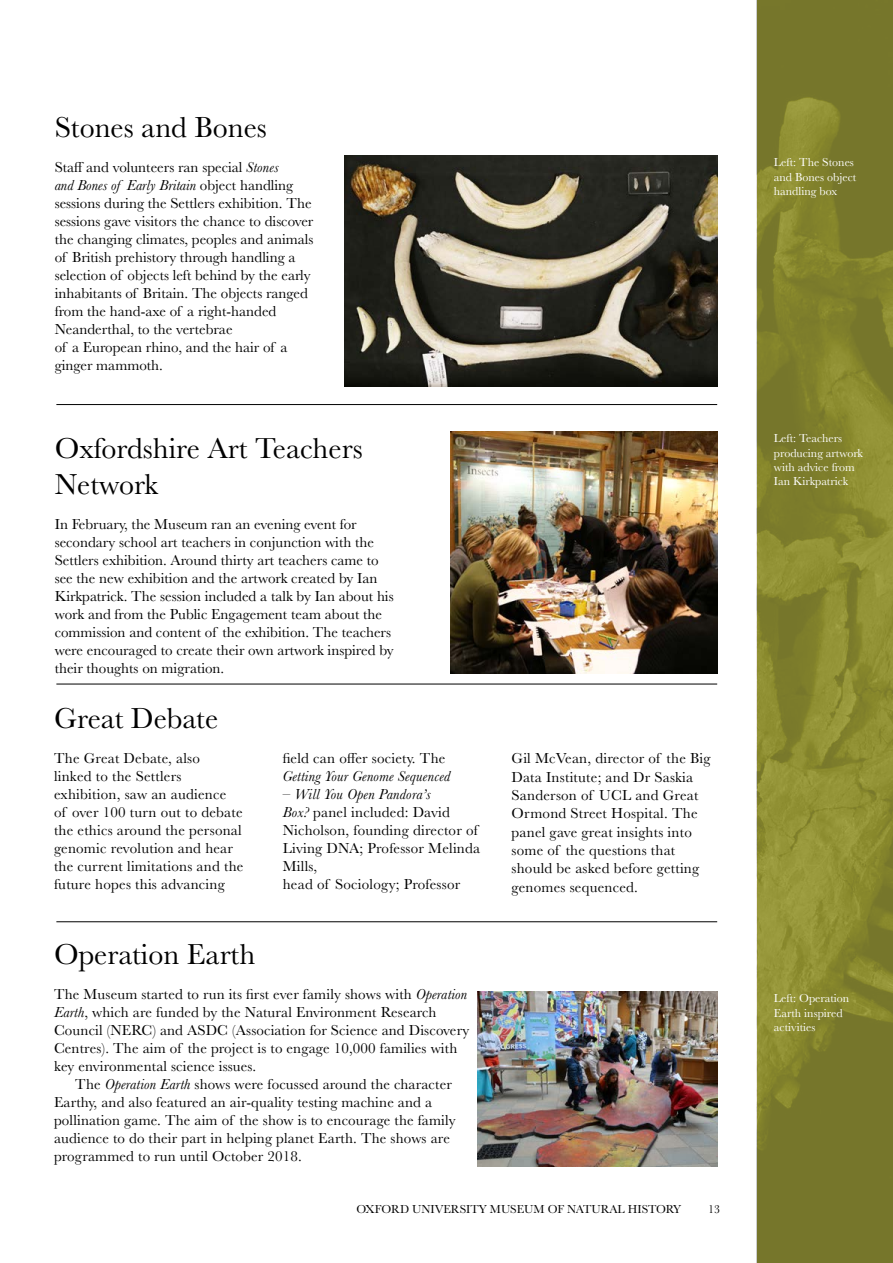
<style>
.page{position:relative;width:893px;height:1263px;background:#fff}
.page>*{position:absolute;margin:0;border:0;box-sizing:border-box;transform-origin:0 0}
.t1{font:30px/36px "Baskerville";color:#000}
.t2{font:15px/18px "Baskerville";letter-spacing:.01em;color:#000}
.t3{font:italic 15px "Baskerville";letter-spacing:.015em;color:#000}
.t4{font:12px/14.4px "Baskerville";color:#fff}
.t5{font:12px "Baskerville";color:#000}
.s1{font-style:italic}
</style>
<div class="page">
<img style="left:757px;top:0;width:136px;height:1263px">
<hr style="left:56px;top:404px;width:661px;height:1px;background:#000">
<hr style="left:56px;top:684px;width:661px;height:1px;background:#000">
<hr style="left:56px;top:921px;width:661px;height:1px;background:#000">
<img style="left:344px;top:156px;width:373px;height:231px">
<img style="left:451px;top:431px;width:266px;height:242px">
<img style="left:478px;top:991px;width:239px;height:176px">
<h1 class="t1" style="left:55px;top:110px;width:214px">Stones and Bones</h1>
<p class="t2" style="left:55px;top:158px;width:260px">Staff and volunteers ran special <span class="s1">Stones<br>and Bones of Early Britain</span> object handling sessions during the Settlers exhibition. The sessions gave visitors the chance to discover the changing climates, peoples and animals of British prehistory through handling a selection of objects left behind by the early inhabitants of Britain. The objects ranged from the hand-axe of a right-handed Neanderthal, to the vertebrae<br>of a European rhino, and the hair of a ginger mammoth.</p>
<h1 class="t1" style="left:55px;top:431px;width:310px">Oxfordshire Art Teachers<br>Network</h1>
<p class="t2" style="left:55px;top:516px;width:341px">In February, the Museum ran an evening event for secondary school art teachers in conjunction with the Settlers exhibition. Around thirty art teachers came to see the new exhibition and the artwork created by Ian Kirkpatrick. The session included a talk by Ian about his work and from the Public Engagement team about the commission and content of the exhibition. The teachers were encouraged to create their own artwork inspired by their thoughts on migration.</p>
<h1 class="t1" style="left:54px;top:701px;width:166px">Great Debate</h1>
<p class="t2" style="left:54px;top:750px;width:191px">The Great Debate, also<br>linked to the Settlers exhibition, saw an audience<br>of over 100 turn out to debate the ethics around the personal genomic revolution and hear the current limitations and the future hopes this advancing</p>
<p class="t2" style="left:283px;top:750px;width:164px">field can offer society. The</p>
<p class="t3" style="left:283px;top:767px;width:169px">Getting Your Genome Sequenced</p>
<p class="t2" style="left:283px;top:786px;width:199px">– <span class="s1">Will You Open Pandora’s<br>Box?</span> panel included: David<br>Nicholson, founding director of<br>Living DNA; Professor Melinda<br>Mills,<br>head of Sociology; Professor</p>
<h1 class="t1" style="left:54px;top:936px;width:203px">Operation Earth</h1>
<p class="t2" style="left:54px;top:985px;width:417px">The Museum started to run its first ever family shows with <span class="s1">Operation Earth</span>, which are funded by the Natural Environment Research Council (NERC) and ASDC (Association for Science and Discovery Centres). The aim of the project is to engage 10,000 families with key environmental science issues.</p>
<p class="t2" style="left:54px;top:1075px;width:403px;text-indent:21px">The <span class="s1">Operation Earth</span> shows were focussed around the character Earthy, and also featured an air-quality testing machine and a pollination game. The aim of the show is to encourage the family audience to do their part in helping planet Earth. The shows are programmed to run until October 2018.</p>
<p class="t2" style="left:511px;top:750px;width:201px">Gil McVean, director of the Big<br>Data Institute; and Dr Saskia<br>Sanderson of UCL and Great<br>Ormond Street Hospital. The panel gave great insights into some of the questions that should be asked before getting genomes sequenced.</p>
<p class="t5" style="left:356px;top:1202px;width:326px">OXFORD UNIVERSITY MUSEUM OF NATURAL HISTORY</p>
<p class="t5" style="left:708px;top:1202px;width:13px">13</p>
<p class="t4" style="left:774px;top:156px;width:84px">Left: The Stones and Bones object handling box</p>
<p class="t4" style="left:774px;top:431px;width:91px">Left: Teachers producing artwork with advice from<br>Ian Kirkpatrick</p>
<p class="t4" style="left:774px;top:991px;width:77px">Left: Operation<br>Earth inspired activities</p>
</div>
